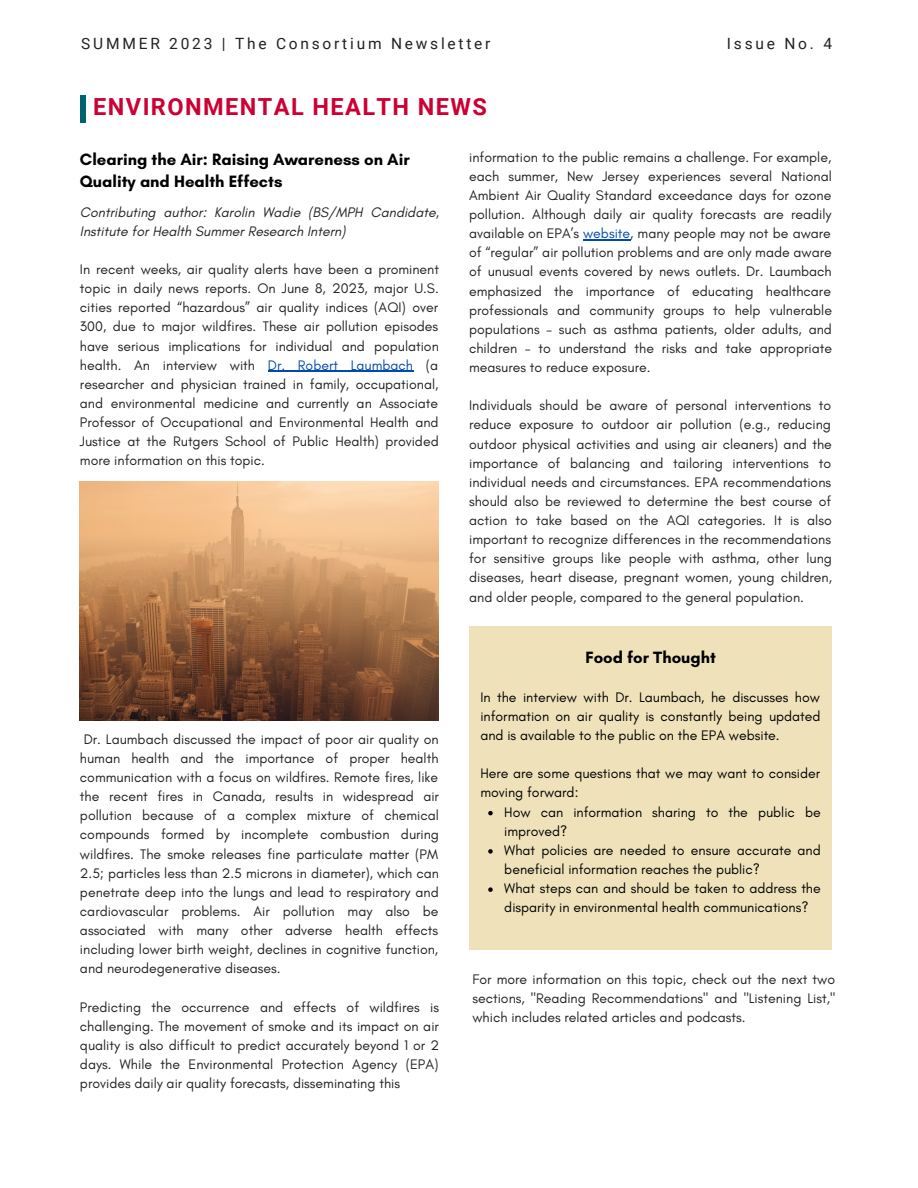
<style>
.page{position:relative;width:918px;height:1188px;background:#fff}
.page>*{position:absolute;margin:0;border:0;box-sizing:border-box;transform-origin:0 0}
.t1{font:700 23.55px "Roboto";letter-spacing:.06em;color:#c03}
.t2{font:700 16.65px/22.5px "Glacial Indifference";color:#000}
.t3{font:15.45px "Roboto";letter-spacing:.18em;color:#222}
.t4{font:14.1px/19.2px "Glacial Indifference";color:#222;text-align:justify}
.t5{font:14.1px/19.2px "Glacial Indifference";color:#000}
.t6{font:italic 14.1px/19.2px "Glacial Indifference";color:#222}
.s1{color:#004aad}
</style>
<div class="page">
<div style="left:80px;top:95px;width:6px;height:28px;background:#00626d"></div>
<img style="left:80px;top:481px;width:359px;height:240px">
<hr style="left:268px;top:371px;width:145px;height:1px;background:#004aad">
<hr style="left:583px;top:239px;width:47px;height:1px;background:#004aad">
<div style="left:469px;top:626px;width:363px;height:323px;background:#efe2bb"></div>
<svg style="left:488px;top:811px;width:5px;height:4px"></svg>
<svg style="left:488px;top:849px;width:5px;height:5px"></svg>
<svg style="left:488px;top:887px;width:5px;height:5px"></svg>
<p class="t3" style="left:81px;top:35px;width:411px">SUMMER 2023 | The Consortium Newsletter</p>
<p class="t3" style="left:727px;top:35px;width:107px">Issue No. 4</p>
<p class="t1" style="left:93px;top:93px;width:395px">ENVIRONMENTAL HEALTH NEWS</p>
<p class="t2" style="left:80px;top:148px;width:331px">Clearing the Air: Raising Awareness on Air<br>Quality and Health Effects</p>
<p class="t4" style="left:469px;top:147px;width:364px">information to the public remains a challenge. For example, each summer, New Jersey experiences several National Ambient Air Quality Standard exceedance days for ozone pollution. Although daily air quality forecasts are readily available on EPA’s <span class="s1">website</span>, many people may not be aware of “regular” air pollution problems and are only made aware of unusual events covered by news outlets. Dr. Laumbach emphasized the importance of educating healthcare professionals and community groups to help vulnerable populations – such as asthma patients, older adults, and children – to understand the risks and take appropriate measures to reduce exposure.</p>
<p class="t4" style="left:469px;top:396px;width:364px">Individuals should be aware of personal interventions to reduce exposure to outdoor air pollution (e.g., reducing outdoor physical activities and using air cleaners) and the importance of balancing and tailoring interventions to individual needs and circumstances. EPA recommendations should also be reviewed to determine the best course of action to take based on the AQI categories. It is also important to recognize differences in the recommendations for sensitive groups like people with asthma, other lung diseases, heart disease, pregnant women, young children, and older people, compared to the general population.</p>
<p class="t6" style="left:80px;top:202px;width:360px">Contributing author: Karolin Wadie (BS/MPH Candidate,<br>Institute for Health Summer Research Intern)</p>
<p class="t4" style="left:80px;top:259px;width:361px">In recent weeks, air quality alerts have been a prominent topic in daily news reports. On June 8, 2023, major U.S. cities reported “hazardous” air quality indices (AQI) over 300, due to major wildfires. These air pollution episodes have serious implications for individual and population health. An interview with <span class="s1">Dr. Robert Laumbach</span> (a researcher and physician trained in family, occupational, and environmental medicine and currently an Associate Professor of Occupational and Environmental Health and Justice at the Rutgers School of Public Health) provided more information on this topic.</p>
<p class="t4" style="left:80px;top:729px;width:361px">Dr. Laumbach discussed the impact of poor air quality on human health and the importance of proper health communication with a focus on wildfires. Remote fires, like the recent fires in Canada, results in widespread air pollution because of a complex mixture of chemical compounds formed by incomplete combustion during wildfires. The smoke releases fine particulate matter (PM 2.5; particles less than 2.5 microns in diameter), which can penetrate deep into the lungs and lead to respiratory and cardiovascular problems. Air pollution may also be associated with many other adverse health effects including lower birth weight, declines in cognitive function, and neurodegenerative diseases.</p>
<p class="t4" style="left:80px;top:997px;width:361px">Predicting the occurrence and effects of wildfires is challenging. The movement of smoke and its impact on air quality is also difficult to predict accurately beyond 1 or 2 days. While the Environmental Protection Agency (EPA) provides daily air quality forecasts, disseminating this</p>
<p class="t2" style="left:585px;top:646px;width:132px">Food for Thought</p>
<p class="t5" style="left:480px;top:687px;width:342px;text-align:justify">In the interview with Dr. Laumbach, he discusses how information on air quality is constantly being updated and is available to the public on the EPA website.</p>
<p class="t5" style="left:480px;top:764px;width:341px">Here are some questions that we may want to consider moving forward:</p>
<p class="t5" style="left:504px;top:802px;width:318px">How can information sharing to the public be improved?</p>
<p class="t5" style="left:504px;top:840px;width:318px">What policies are needed to ensure accurate and beneficial information reaches the public?</p>
<p class="t5" style="left:504px;top:879px;width:318px">What steps can and should be taken to address the disparity in environmental health communications?</p>
<p class="t4" style="left:472px;top:969px;width:364px">For more information on this topic, check out the next two sections, "Reading Recommendations" and "Listening List," which includes related articles and podcasts.</p>
</div>
